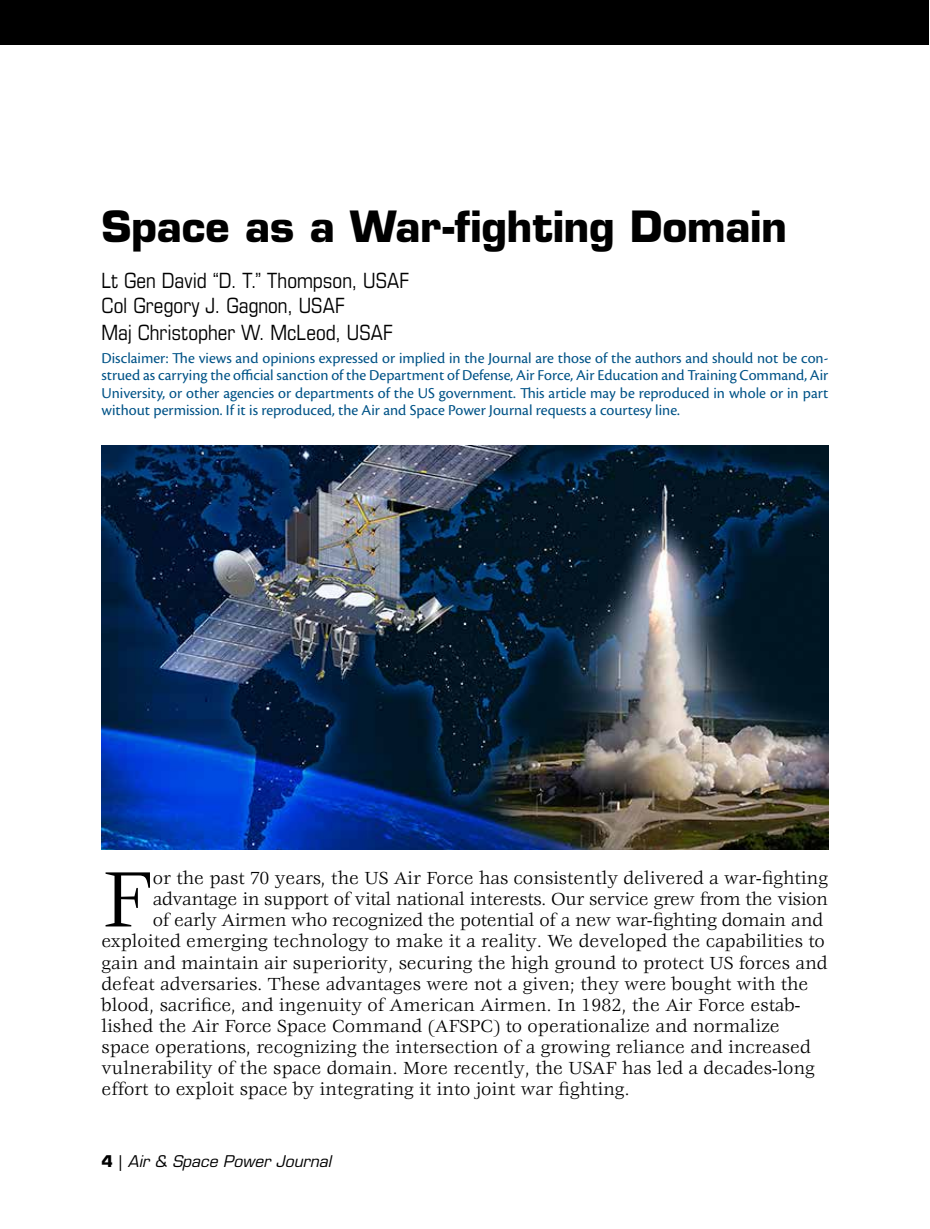
<style>
.page{position:relative;width:930px;height:1229px;background:#fff}
.page>*{position:absolute;margin:0;border:0;box-sizing:border-box;transform-origin:0 0}
.t1{font:86.27px "Veljovic Std";color:#000}
.t2{font:700 42px "Eurostile LT Std";letter-spacing:-.01em;color:#000}
.t3{font:condensed 21px/26.1px "Eurostile LT Std";color:#000}
.t4{font:19.25px "Veljovic Std";color:#000}
.t5{font:15.75px/17.5px "Cronos Pro";color:#005387;text-align:justify}
.t6{font:italic 15.75px "Eurostile LT Std";color:#000}
.s1{font-weight:700;font-style:normal}
.s2{font-style:normal}
</style>
<div class="page">
<div style="left:0;top:0;width:928px;height:45px;background:#000"></div>
<img style="left:101px;top:446px;width:727px;height:403px">
<h2 class="t2" style="left:102px;top:200px;width:687px">Space as a War-fighting Domain</h2>
<p class="t3" style="left:102px;top:267px;width:309px">Lt Gen David “D. T.” Thompson, USAF<br>Col Gregory J. Gagnon, USAF<br>Maj Christopher W. McLeod, USAF</p>
<p class="t5" style="left:102px;top:349px;width:728px">Disclaimer: The views and opinions expressed or implied in the Journal are those of the authors and should not be con&shy;strued as carrying the official sanction of the Department of Defense, Air Force, Air Education and Training Command, Air University, or other agencies or departments of the US government. This article may be reproduced in whole or in part without permission. If it is reproduced, the Air and Space Power Journal requests a courtesy line.</p>
<h1 class="t1" style="left:102px;top:852px;width:53px">F</h1>
<p class="t4" style="left:153px;top:868px;width:676px">or the past 70 years, the US Air Force has consistently delivered a war-fighting</p>
<p class="t4" style="left:153px;top:889px;width:676px">advantage in support of vital national interests. Our service grew from the vision</p>
<p class="t4" style="left:153px;top:910px;width:671px">of early Airmen who recognized the potential of a new war-fighting domain and</p>
<p class="t4" style="left:101px;top:931px;width:724px">exploited emerging technology to make it a reality. We developed the capabilities to</p>
<p class="t4" style="left:101px;top:952px;width:727px">gain and maintain air superiority, securing the high ground to protect US forces and</p>
<p class="t4" style="left:101px;top:973px;width:708px">defeat adversaries. These advantages were not a given; they were bought with the</p>
<p class="t4" style="left:101px;top:994px;width:700px">blood, sacrifice, and ingenuity of American Airmen. In 1982, the Air Force estab-</p>
<p class="t4" style="left:101px;top:1015px;width:679px">lished the Air Force Space Command (AFSPC) to operationalize and normalize</p>
<p class="t4" style="left:101px;top:1036px;width:710px">space operations, recognizing the intersection of a growing reliance and increased</p>
<p class="t4" style="left:101px;top:1057px;width:714px">vulnerability of the space domain. More recently, the USAF has led a decades-long</p>
<p class="t4" style="left:101px;top:1078px;width:529px">effort to exploit space by integrating it into joint war fighting.</p>
<p class="t6" style="left:102px;top:1152px;width:231px"><span class="s1">4</span> <span class="s2">|</span> Air &amp; Space Power Journal</p>
</div>
